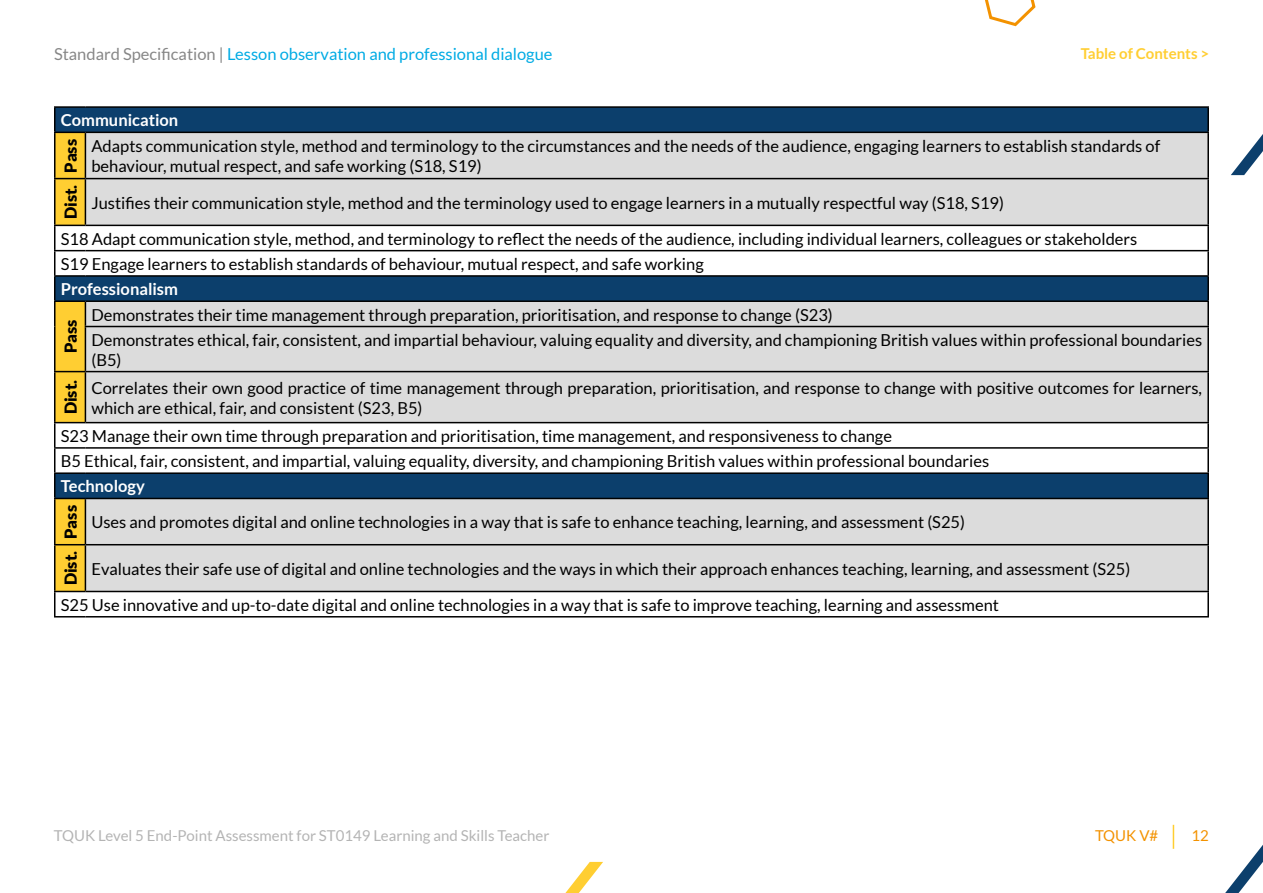
<style>
.page{position:relative;width:1263px;height:893px;background:#fff}
.page>*{position:absolute;margin:0;border:0;box-sizing:border-box;transform-origin:0 0}
.t1{font:16.5px/19.8px "Lato";color:#000}
.t2{font:16.5px "Lato";color:#00abe4}
.t3{font:700 16.5px "Lato";color:#fff}
.t4{font:900 16.5px "Lato";color:#000}
.t5{font:15px "Lato";color:#b4b4b4}
.t6{font:700 15px "Lato";color:#ffce32}
.t7{font:15px "Lato";color:#f39200}
.s1{color:#878787}
</style>
<div class="page">
<svg style="left:1231px;top:134px;width:32px;height:41px"></svg>
<svg style="left:985px;top:0;width:51px;height:27px"></svg>
<svg style="left:565px;top:862px;width:38px;height:31px"></svg>
<svg style="left:1172px;top:824px;width:91px;height:69px"></svg>
<div style="left:56px;top:108px;width:1151px;height:24px;background:#0c3f6c"></div>
<div style="left:86px;top:133px;width:1121px;height:92px;background:#dcdcdc"></div>
<svg style="left:56px;top:226px;width:1151px;height:367px;fill:#dcdcdc"></svg>
<div style="left:55px;top:473px;width:1153px;height:25px;background:#0c3f6c"></div>
<hr style="left:54px;top:106px;width:31px;height:2px;background:#000">
<hr style="left:54px;top:108px;width:2px;height:24px;background:#000">
<hr style="left:85px;top:106px;width:1124px;height:2px;background:#000">
<hr style="left:1207px;top:108px;width:2px;height:24px;background:#000">
<hr style="left:54px;top:132px;width:31px;height:1px;background:#000">
<hr style="left:54px;top:133px;width:2px;height:45px;background:#000">
<hr style="left:85px;top:132px;width:1124px;height:1px;background:#000">
<hr style="left:1207px;top:133px;width:2px;height:45px;background:#000">
<hr style="left:54px;top:178px;width:31px;height:1px;background:#000">
<hr style="left:54px;top:179px;width:2px;height:46px;background:#000">
<hr style="left:85px;top:178px;width:1124px;height:1px;background:#000">
<hr style="left:1207px;top:179px;width:2px;height:46px;background:#000">
<hr style="left:54px;top:225px;width:31px;height:1px;background:#000">
<hr style="left:54px;top:226px;width:2px;height:24px;background:#000">
<hr style="left:85px;top:225px;width:1124px;height:1px;background:#000">
<hr style="left:1207px;top:226px;width:2px;height:24px;background:#000">
<hr style="left:54px;top:250px;width:31px;height:1px;background:#000">
<hr style="left:54px;top:251px;width:2px;height:24px;background:#000">
<hr style="left:85px;top:250px;width:1124px;height:1px;background:#000">
<hr style="left:1207px;top:251px;width:2px;height:24px;background:#000">
<hr style="left:54px;top:275px;width:31px;height:2px;background:#000">
<hr style="left:54px;top:277px;width:2px;height:23px;background:#000">
<hr style="left:85px;top:275px;width:1124px;height:2px;background:#000">
<hr style="left:1207px;top:277px;width:2px;height:23px;background:#000">
<hr style="left:54px;top:300px;width:31px;height:2px;background:#000">
<hr style="left:54px;top:302px;width:2px;height:24px;background:#000">
<hr style="left:85px;top:300px;width:1124px;height:2px;background:#000">
<svg style="left:55px;top:132px;width:31px;height:459px"></svg>
<hr style="left:1207px;top:302px;width:2px;height:24px;background:#000">
<hr style="left:54px;top:326px;width:2px;height:45px;background:#000">
<hr style="left:85px;top:326px;width:1124px;height:1px;background:#000">
<hr style="left:85px;top:327px;width:1px;height:44px;background:#000">
<hr style="left:1207px;top:327px;width:2px;height:44px;background:#000">
<hr style="left:85px;top:371px;width:1124px;height:1px;background:#000">
<hr style="left:1207px;top:372px;width:2px;height:50px;background:#000">
<hr style="left:54px;top:423px;width:2px;height:24px;background:#000">
<hr style="left:85px;top:422px;width:1124px;height:1px;background:#000">
<hr style="left:1207px;top:423px;width:2px;height:24px;background:#000">
<hr style="left:54px;top:447px;width:31px;height:2px;background:#000">
<hr style="left:54px;top:449px;width:2px;height:23px;background:#000">
<hr style="left:85px;top:447px;width:1124px;height:2px;background:#000">
<hr style="left:1207px;top:449px;width:2px;height:23px;background:#000">
<hr style="left:54px;top:472px;width:31px;height:2px;background:#000">
<hr style="left:54px;top:474px;width:2px;height:24px;background:#000">
<hr style="left:85px;top:472px;width:1124px;height:2px;background:#000">
<hr style="left:1207px;top:474px;width:2px;height:24px;background:#000">
<hr style="left:54px;top:498px;width:31px;height:1px;background:#000">
<hr style="left:54px;top:499px;width:2px;height:45px;background:#000">
<hr style="left:85px;top:498px;width:1124px;height:1px;background:#000">
<hr style="left:85px;top:499px;width:1px;height:45px;background:#000">
<hr style="left:1207px;top:499px;width:2px;height:45px;background:#000">
<hr style="left:54px;top:544px;width:31px;height:1px;background:#000">
<hr style="left:54px;top:545px;width:2px;height:46px;background:#000">
<hr style="left:85px;top:544px;width:1124px;height:1px;background:#000">
<hr style="left:85px;top:545px;width:1px;height:46px;background:#000">
<hr style="left:1207px;top:545px;width:2px;height:46px;background:#000">
<hr style="left:54px;top:591px;width:31px;height:1px;background:#000">
<hr style="left:54px;top:592px;width:2px;height:24px;background:#000">
<hr style="left:85px;top:591px;width:1124px;height:1px;background:#000">
<hr style="left:1207px;top:592px;width:2px;height:24px;background:#000">
<hr style="left:54px;top:616px;width:31px;height:1px;background:#000">
<hr style="left:85px;top:616px;width:1124px;height:1px;background:#000">
<hr style="left:54px;top:371px;width:31px;height:1px;background:#000">
<hr style="left:54px;top:372px;width:2px;height:50px;background:#000">
<hr style="left:85px;top:372px;width:1px;height:50px;background:#000">
<hr style="left:54px;top:422px;width:31px;height:1px;background:#000">
<p class="t2" style="left:54px;top:44px;width:500px"><span class="s1">Standard Specification |</span> Lesson observation and professional dialogue</p>
<p class="t6" style="left:1081px;top:45px;width:130px">Table of Contents &gt;</p>
<p class="t3" style="left:61px;top:111px;width:119px">Communication</p>
<p class="t4" style="left:61px;top:173px;width:35px;rotate:-90deg">Pass</p>
<p class="t1" style="left:91px;top:136px;width:1070px">Adapts communication style, method and terminology to the circumstances and the needs of the audience, engaging learners to establish standards of behaviour, mutual respect, and safe working (S18, S19)</p>
<p class="t4" style="left:61px;top:219px;width:36px;rotate:-90deg">Dist.</p>
<p class="t1" style="left:61px;top:185px;width:1078px;line-height:36px;text-indent:31px">Justifies their communication style, method and the terminology used to engage learners in a mutually respectful way (S18, S19)<br>S18 Adapt communication style, method, and terminology to reflect the needs of the audience, including individual learners, colleagues or stakeholders</p>
<p class="t1" style="left:61px;top:254px;width:644px">S19 Engage learners to establish standards of behaviour, mutual respect, and safe working</p>
<p class="t3" style="left:61px;top:280px;width:119px">Professionalism</p>
<p class="t4" style="left:61px;top:353px;width:35px;rotate:-90deg">Pass</p>
<p class="t1" style="left:91px;top:302px;width:1112px;line-height:25.3px">Demonstrates their time management through preparation, prioritisation, and response to change (S23)<br>Demonstrates ethical, fair, consistent, and impartial behaviour, valuing equality and diversity, and championing British values within professional boundaries</p>
<p class="t1" style="left:91px;top:350px;width:32px">(B5)</p>
<p class="t4" style="left:61px;top:414px;width:36px;rotate:-90deg">Dist.</p>
<p class="t1" style="left:91px;top:378px;width:1112px">Correlates their own good practice of time management through preparation, prioritisation, and response to change with positive outcomes for learners, which are ethical, fair, and consistent (S23, B5)</p>
<p class="t1" style="left:61px;top:423px;width:930px;line-height:25.3px">S23 Manage their own time through preparation and prioritisation, time management, and responsiveness to change<br>B5 Ethical, fair, consistent, and impartial, valuing equality, diversity, and championing British values within professional boundaries</p>
<p class="t3" style="left:61px;top:477px;width:86px">Technology</p>
<p class="t4" style="left:61px;top:539px;width:35px;rotate:-90deg">Pass</p>
<p class="t1" style="left:91px;top:512px;width:875px">Uses and promotes digital and online technologies in a way that is safe to enhance teaching, learning, and assessment (S25)</p>
<p class="t4" style="left:61px;top:585px;width:36px;rotate:-90deg">Dist.</p>
<p class="t1" style="left:61px;top:551px;width:1071px;line-height:36px;text-indent:31px">Evaluates their safe use of digital and online technologies and the ways in which their approach enhances teaching, learning, and assessment (S25)<br>S25 Use innovative and up-to-date digital and online technologies in a way that is safe to improve teaching, learning and assessment</p>
<p class="t5" style="left:54px;top:828px;width:497px">TQUK Level 5 End-Point Assessment for ST0149 Learning and Skills Teacher</p>
<p class="t7" style="left:1095px;top:828px;width:65px">TQUK V#</p>
<p class="t7" style="left:1191px;top:828px;width:19px">12</p>
</div>
